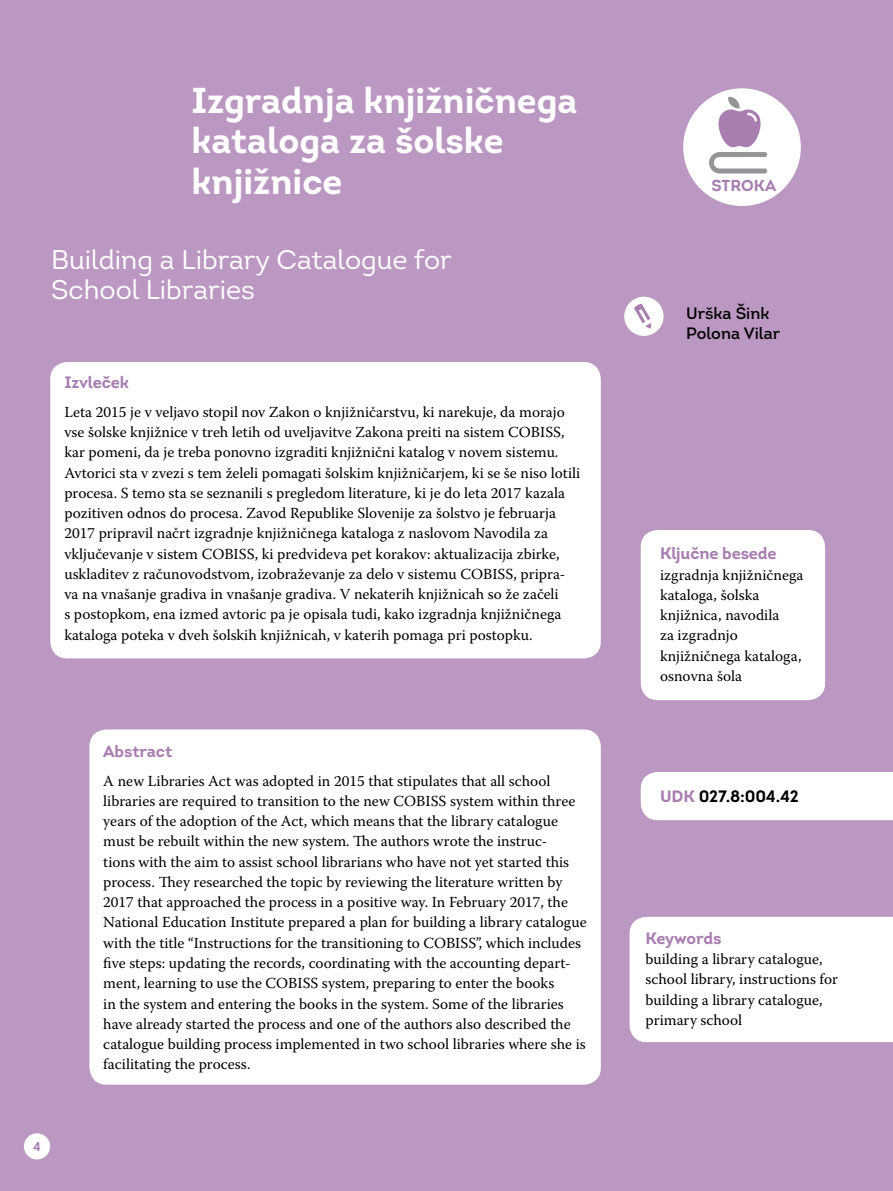
<style>
.page{position:relative;width:893px;height:1191px;background:#ba98c1}
.page>*{position:absolute;margin:0;border:0;box-sizing:border-box;transform-origin:0 0}
.t1{font:700 36px/40.5px "Intro";color:#fff}
.t2{font:27px/30px "Intro";color:#fff}
.t3{font:700 16.5px "Intro";letter-spacing:-.01em;color:#a87eb1}
.t4{font:16.5px/19.5px "Intro";color:#000}
.t5{font:700 16.5px "Intro";letter-spacing:-.01em;color:#000}
.t6{font:700 15.9px "Intro";color:#a87eb1}
.t7{font:15.3px/20.2px "Warnock Pro";color:#000}
.t8{font:700 12.75px "Intro";color:#a87eb1}
.s1{color:#a87eb1}
</style>
<div class="page">
<div style="left:50px;top:362px;width:551px;height:296px;background:#fff;border-radius:17px"></div>
<div style="left:641px;top:772px;width:252px;height:48px;background:#fff"></div>
<div style="left:89px;top:729px;width:512px;height:355px;background:#fff;border-radius:17px"></div>
<div style="left:641px;top:530px;width:184px;height:170px;background:#fff;border-radius:17px"></div>
<div style="left:629px;top:916px;width:264px;height:126px;background:#fff"></div>
<div style="left:683px;top:88px;width:118px;height:118px;background:#fff;border-radius:50%"></div>
<svg style="left:709px;top:97px;width:58px;height:76px"></svg>
<div style="left:624px;top:297px;width:40px;height:39px;background:#fff;border-radius:50%"></div>
<svg style="left:634px;top:304px;width:17px;height:25px"></svg>
<div style="left:24px;top:1133px;width:26px;height:26px;background:#fff;border-radius:50%"></div>
<h1 class="t1" style="left:191px;top:79px;width:388px">Izgradnja knjižničnega kataloga za šolske knjižnice</h1>
<h2 class="t2" style="left:51px;top:244px;width:402px">Building a Library Catalogue for<br>School Libraries</h2>
<p class="t3" style="left:64px;top:372px;width:66px">Izvleček</p>
<p class="t7" style="left:64px;top:401px;width:517px">Leta 2015 je v veljavo stopil nov Zakon o knjižničarstvu, ki narekuje, da morajo vse šolske knjižnice v treh letih od uveljavitve Zakona preiti na sistem COBISS, kar pomeni, da je treba ponovno izgraditi knjižnični katalog v novem sistemu.<br>Avtorici sta v zvezi s tem želeli pomagati šolskim knjižničarjem, ki se še niso lotili procesa. S temo sta se seznanili s pregledom literature, ki je do leta 2017 kazala pozitiven odnos do procesa. Zavod Republike Slovenije za šolstvo je februarja 2017 pripravil načrt izgradnje knjižničnega kataloga z naslovom Navodila za vključevanje v sistem COBISS, ki predvideva pet korakov: aktualizacija zbirke, uskladitev z računovodstvom, izobraževanje za delo v sistemu COBISS, pripra&shy;va na vnašanje gradiva in vnašanje gradiva. V nekaterih knjižnicah so že začeli<br>s postopkom, ena izmed avtoric pa je opisala tudi, kako izgradnja knjižničnega kataloga poteka v dveh šolskih knjižnicah, v katerih pomaga pri postopku.</p>
<p class="t8" style="left:33px;top:1137px;width:9px">4</p>
<p class="t3" style="left:103px;top:740px;width:71px">Abstract</p>
<p class="t7" style="left:103px;top:770px;width:485px">A new Libraries Act was adopted in 2015 that stipulates that all school libraries are required to transition to the new COBISS system within three years of the adoption of the Act, which means that the library catalogue must be rebuilt within the new system. The authors wrote the instruc-<br>tions with the aim to assist school librarians who have not yet started this process. They researched the topic by reviewing the literature written by 2017 that approached the process in a positive way. In February 2017, the National Education Institute prepared a plan for building a library catalogue with the title “Instructions for the transitioning to COBISS”, which includes five steps: updating the records, coordinating with the accounting depart&shy;ment, learning to use the COBISS system, preparing to enter the books<br>in the system and entering the books in the system. Some of the libraries have already started the process and one of the authors also described the catalogue building process implemented in two school libraries where she is facilitating the process.</p>
<p class="t6" style="left:711px;top:175px;width:66px">STROKA</p>
<p class="t4" style="left:686px;top:304px;width:95px">Urška Šink<br>Polona Vilar</p>
<p class="t3" style="left:660px;top:543px;width:118px">Ključne besede</p>
<p class="t7" style="left:660px;top:564px;width:145px">izgradnja knjižničnega kataloga, šolska knjižnica, navodila<br>za izgradnjo knjižničnega kataloga, osnovna šola</p>
<p class="t5" style="left:660px;top:786px;width:140px"><span class="s1">UDK</span> 027.8:004.42</p>
<p class="t3" style="left:645px;top:927px;width:78px">Keywords</p>
<p class="t7" style="left:645px;top:948px;width:194px">building a library catalogue, school library, instructions for building a library catalogue, primary school</p>
</div>
